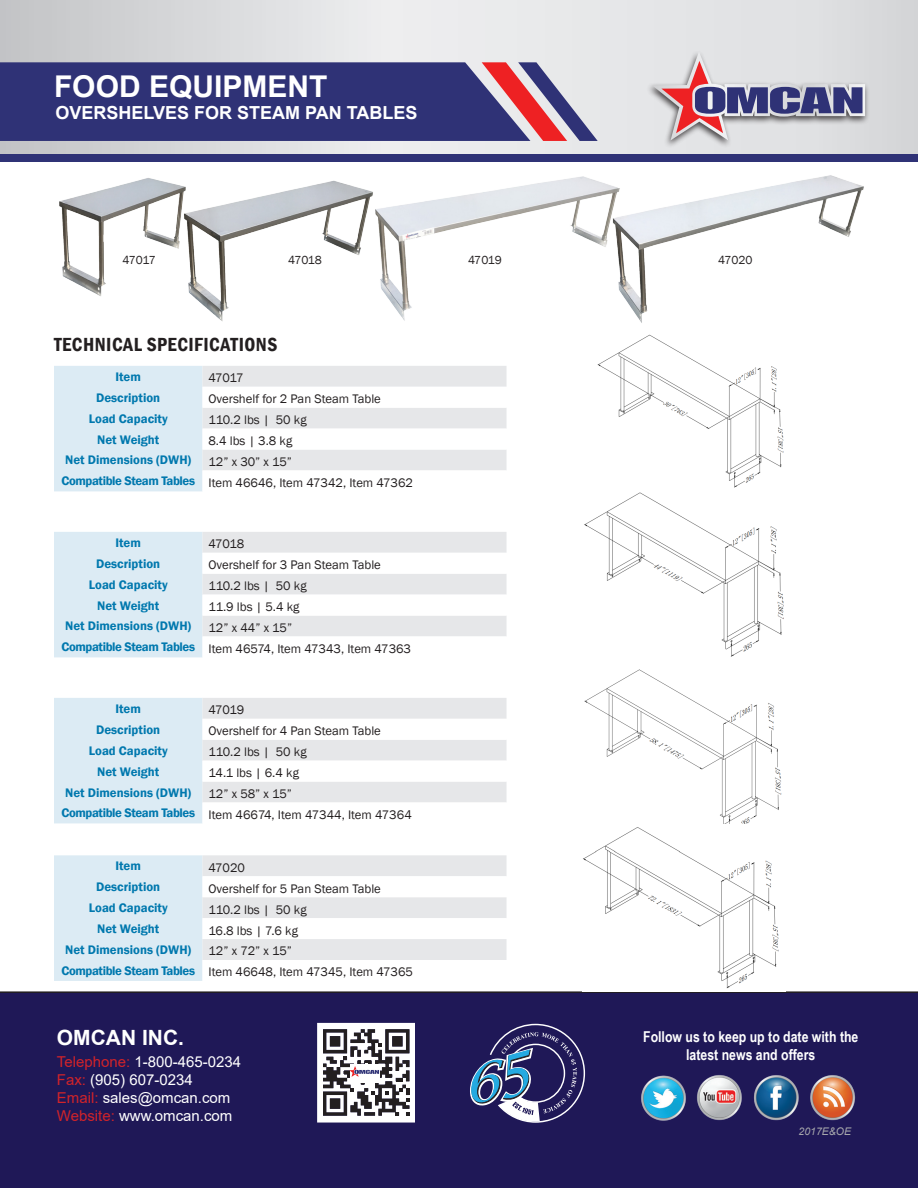
<style>
.page{position:relative;width:918px;height:1188px;background:#fff}
.page>*{position:absolute;margin:0;border:0;box-sizing:border-box;transform-origin:0 0}
.t1{font:700 30px "Arial";color:#fff}
.t2{font:700 21px "Arial";color:#fff}
.Item_Headings{font:600 condensed 19.5px "Franklin Gothic";letter-spacing:.025em;color:#231f20}
.t3{font:700 18px "Arial";color:#fff}
.t4{font:15px/18px "Arial";color:#fff}
.t5{font:700 15px/18px "Arial Narrow";color:#fff;text-align:center}
.Table{font:12.75px "Franklin Gothic";color:#231f20}
.Table_Header{font:600 12.75px "Franklin Gothic";color:#0078ae}
.Table_Header-2{font:600 12.75px "Franklin Gothic";letter-spacing:-.03em;color:#0078ae}
.Table_Information{font:12px "Franklin Gothic";letter-spacing:-.025em;color:#231f20}
.t6{font:italic 10.5px "Arial";color:#a8a9ad}
.s1{color:#d1232a}
</style>
<div class="page">
<div style="left:0;top:991px;width:918px;height:197px;background:#1f1857"></div>
<img style="left:639px;top:1065px;width:238px;height:66px">
<svg style="left:317px;top:1023px;width:98px;height:100px"></svg>
<svg style="left:0;top:0;width:918px;height:154px;background:#dedfe1"></svg>
<svg style="left:0;top:62px;width:598px;height:79px;background:#49437e"></svg>
<div style="left:0;top:154px;width:918px;height:8px;background:#2f3276"></div>
<div style="left:646px;top:50px;width:224px;height:99px;background:#231f20;opacity:.8"></div>
<svg style="left:652px;top:52px;width:213px;height:88px;background:#b9afbd"></svg>
<svg style="left:467px;top:1024px;width:118px;height:99px;background:#44477a"></svg>
<img style="left:584px;top:670px;width:198px;height:154px">
<img style="left:597px;top:335px;width:187px;height:153px">
<img style="left:584px;top:492px;width:200px;height:165px">
<svg style="left:54px;top:366px;width:453px;height:125px"></svg>
<svg style="left:54px;top:532px;width:453px;height:125px"></svg>
<svg style="left:54px;top:698px;width:453px;height:125px"></svg>
<svg style="left:54px;top:855px;width:453px;height:126px"></svg>
<img style="left:583px;top:827px;width:196px;height:162px">
<img style="left:59px;top:178px;width:115px;height:118px">
<img style="left:174px;top:180px;width:196px;height:141px">
<img style="left:370px;top:178px;width:205px;height:143px">
<img style="left:575px;top:175px;width:289px;height:160px">
<h1 class="t1" style="left:54px;top:65px;width:275px">FOOD EQUIPMENT</h1>
<h3 class="t3" style="left:56px;top:100px;width:364px">OVERSHELVES FOR STEAM PAN TABLES</h3>
<p class="Table_Information" style="left:123px;top:252px;width:35px">47017</p>
<p class="Table_Information" style="left:288px;top:252px;width:35px">47018</p>
<p class="Table_Information" style="left:468px;top:252px;width:35px">47019</p>
<p class="Table_Information" style="left:718px;top:252px;width:36px">47020</p>
<p class="Item_Headings" style="left:54px;top:331px;width:225px">TECHNICAL SPECIFICATIONS</p>
<p class="Table_Header" style="left:116px;top:369px;width:27px">Item</p>
<p class="Table" style="left:208px;top:370px;width:37px">47017</p>
<p class="Table_Header" style="left:96px;top:390px;width:66px">Description</p>
<p class="Table" style="left:208px;top:391px;width:174px">Overshelf for 2 Pan Steam Table</p>
<p class="Table_Header" style="left:89px;top:411px;width:80px">Load Capacity</p>
<p class="Table" style="left:208px;top:412px;width:100px">110.2 lbs | 50 kg</p>
<p class="Table_Header" style="left:97px;top:431px;width:64px">Net Weight</p>
<p class="Table" style="left:208px;top:433px;width:85px">8.4 lbs | 3.8 kg</p>
<p class="Table_Header" style="left:65px;top:452px;width:128px">Net Dimensions (DWH)</p>
<p class="Table" style="left:208px;top:454px;width:85px">12” x 30” x 15”</p>
<p class="Table_Header-2" style="left:61px;top:473px;width:135px">Compatible Steam Tables</p>
<p class="Table" style="left:208px;top:475px;width:206px">Item 46646, Item 47342, Item 47362</p>
<p class="Table_Header" style="left:116px;top:535px;width:27px">Item</p>
<p class="Table" style="left:208px;top:536px;width:37px">47018</p>
<p class="Table_Header" style="left:96px;top:556px;width:66px">Description</p>
<p class="Table" style="left:208px;top:557px;width:174px">Overshelf for 3 Pan Steam Table</p>
<p class="Table_Header" style="left:89px;top:577px;width:80px">Load Capacity</p>
<p class="Table" style="left:208px;top:578px;width:100px">110.2 lbs | 50 kg</p>
<p class="Table_Header" style="left:97px;top:597px;width:64px">Net Weight</p>
<p class="Table" style="left:208px;top:599px;width:93px">11.9 lbs | 5.4 kg</p>
<p class="Table_Header" style="left:65px;top:618px;width:128px">Net Dimensions (DWH)</p>
<p class="Table" style="left:208px;top:620px;width:85px">12” x 44” x 15”</p>
<p class="Table_Header-2" style="left:61px;top:639px;width:135px">Compatible Steam Tables</p>
<p class="Table" style="left:208px;top:641px;width:204px">Item 46574, Item 47343, Item 47363</p>
<p class="Table_Header" style="left:116px;top:701px;width:27px">Item</p>
<p class="Table" style="left:208px;top:702px;width:37px">47019</p>
<p class="Table_Header" style="left:96px;top:722px;width:66px">Description</p>
<p class="Table" style="left:208px;top:723px;width:174px">Overshelf for 4 Pan Steam Table</p>
<p class="Table_Header" style="left:89px;top:743px;width:80px">Load Capacity</p>
<p class="Table" style="left:208px;top:744px;width:100px">110.2 lbs | 50 kg</p>
<p class="Table_Header" style="left:97px;top:763px;width:64px">Net Weight</p>
<p class="Table" style="left:208px;top:765px;width:92px">14.1 lbs | 6.4 kg</p>
<p class="Table_Header" style="left:65px;top:784px;width:128px">Net Dimensions (DWH)</p>
<p class="Table" style="left:208px;top:786px;width:85px">12” x 58” x 15”</p>
<p class="Table_Header-2" style="left:61px;top:805px;width:135px">Compatible Steam Tables</p>
<p class="Table" style="left:208px;top:807px;width:205px">Item 46674, Item 47344, Item 47364</p>
<p class="Table_Header" style="left:116px;top:858px;width:27px">Item</p>
<p class="Table" style="left:208px;top:860px;width:38px">47020</p>
<p class="Table_Header" style="left:96px;top:879px;width:66px">Description</p>
<p class="Table" style="left:208px;top:881px;width:174px">Overshelf for 5 Pan Steam Table</p>
<p class="Table_Header" style="left:89px;top:900px;width:80px">Load Capacity</p>
<p class="Table" style="left:208px;top:901px;width:100px">110.2 lbs | 50 kg</p>
<p class="Table_Header" style="left:97px;top:921px;width:64px">Net Weight</p>
<p class="Table" style="left:208px;top:922px;width:91px">16.8 lbs | 7.6 kg</p>
<p class="Table_Header" style="left:65px;top:942px;width:128px">Net Dimensions (DWH)</p>
<p class="Table" style="left:208px;top:943px;width:85px">12” x 72” x 15”</p>
<p class="Table_Header-2" style="left:61px;top:963px;width:135px">Compatible Steam Tables</p>
<p class="Table" style="left:208px;top:964px;width:206px">Item 46648, Item 47345, Item 47365</p>
<h2 class="t2" style="left:57px;top:1009px;width:129px">OMCAN INC.</h2>
<p class="t4" style="left:57px;top:1053px;width:186px"><span class="s1">Telephone:</span> 1-800-465-0234<br><span class="s1">Fax:</span> (905) 607-0234<br><span class="s1">Email:</span> sales@omcan.com<br><span class="s1">Website:</span> www.omcan.com</p>
<h2 class="t2" style="left:57px;top:1023px;width:129px">OMCAN INC.</h2>
<p class="t5" style="left:643px;top:1027px;width:217px">Follow us to keep up to date with the latest news and offers</p>
<p class="t6" style="left:799px;top:1125px;width:54px">2017E&amp;OE</p>
</div>
